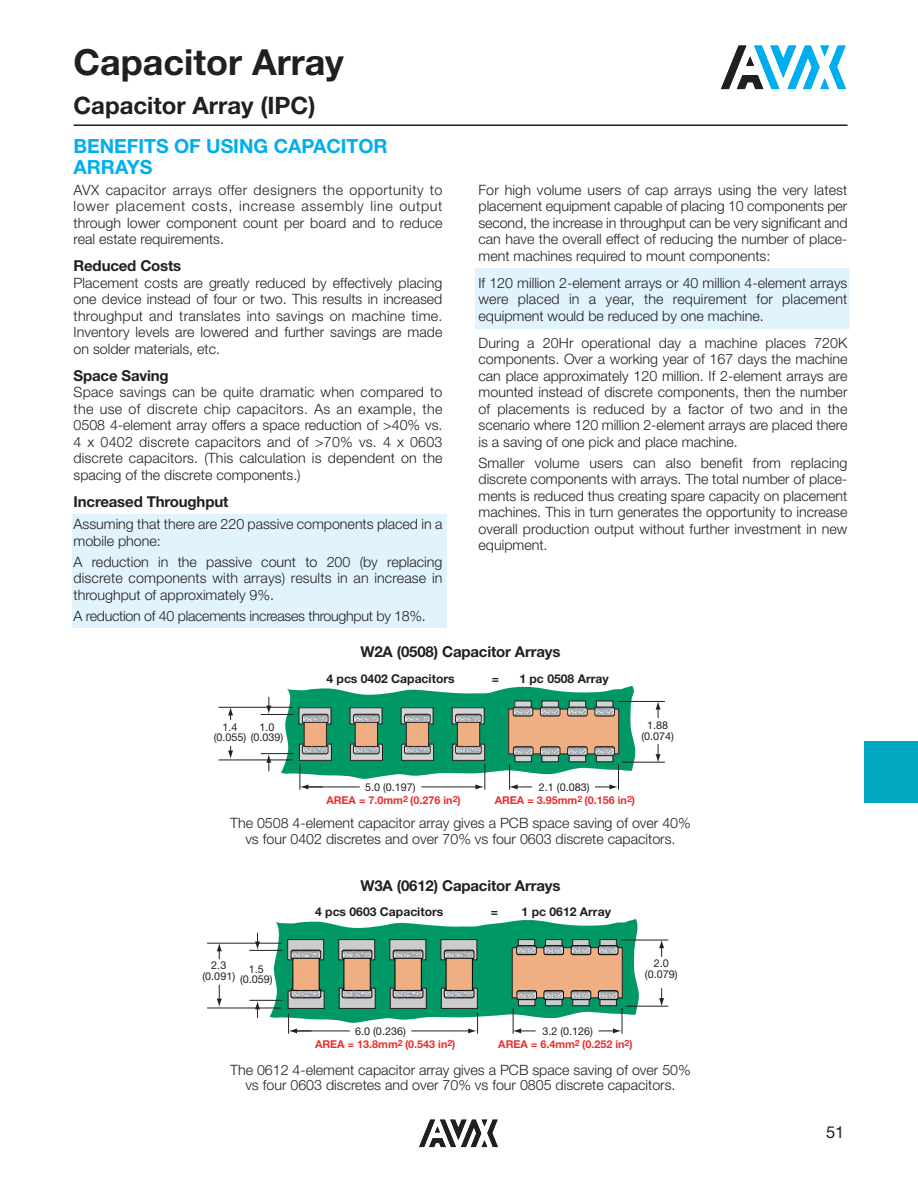
<style>
.page{position:relative;width:918px;height:1188px;background:#fff}
.page>*{position:absolute;margin:0;border:0;box-sizing:border-box;transform-origin:0 0}
.t1{font:700 36px "Helvetica Neue";color:#231f20}
.t2{font:700 24px "Helvetica Neue";color:#231f20}
.t3{font:700 19.5px/21px "Helvetica Neue";color:#00aeef}
.t4{font:16.5px "Helvetica Neue";color:#231f20}
.t5{font:700 15px "Helvetica Neue";letter-spacing:-.01em;color:#231f20}
.t6{font:300 14.25px/16.5px "Helvetica Neue";color:#231f20;text-align:justify}
.t7{font:300 14.25px "Helvetica Neue";letter-spacing:-.02em;color:#231f20}
.t8{font:700 12.15px "Helvetica Neue";color:#231f20}
.t9{font:10.8px/10.8px "Helvetica Neue";color:#231f20;text-align:center}
.t10{font:700 10.8px "Helvetica Neue";color:#eb2d2e}
</style>
<div class="page">
<div style="left:865px;top:741px;width:53px;height:61px;background:#00a8c2"></div>
<svg style="left:419px;top:1120px;width:79px;height:27px"></svg>
<svg style="left:721px;top:46px;width:125px;height:43px"></svg>
<hr style="left:74px;top:124px;width:773px;height:2px;background:#231f20">
<div style="left:476px;top:268px;width:374px;height:61px;background:#e1f4fd"></div>
<div style="left:72px;top:514px;width:375px;height:114px;background:#e1f4fd"></div>
<hr style="left:218px;top:707px;width:75px;height:1px;background:#231f20">
<hr style="left:261px;top:714px;width:33px;height:1px;background:#231f20">
<hr style="left:261px;top:753px;width:33px;height:1px;background:#231f20">
<hr style="left:218px;top:760px;width:75px;height:1px;background:#231f20">
<svg style="left:266px;top:697px;width:5px;height:17px"></svg>
<svg style="left:266px;top:754px;width:5px;height:17px"></svg>
<svg style="left:228px;top:746px;width:5px;height:13px"></svg>
<svg style="left:228px;top:707px;width:5px;height:13px"></svg>
<hr style="left:618px;top:701px;width:47px;height:1px;background:#231f20">
<hr style="left:623px;top:762px;width:42px;height:1px;background:#231f20">
<svg style="left:656px;top:744px;width:5px;height:19px"></svg>
<svg style="left:656px;top:701px;width:5px;height:17px"></svg>
<svg style="left:281px;top:686px;width:355px;height:104px"></svg>
<hr style="left:207px;top:943px;width:74px;height:1px;background:#231f20">
<hr style="left:249px;top:950px;width:33px;height:1px;background:#231f20">
<hr style="left:249px;top:1000px;width:33px;height:1px;background:#231f20">
<hr style="left:207px;top:1008px;width:74px;height:1px;background:#231f20">
<svg style="left:255px;top:933px;width:5px;height:17px"></svg>
<svg style="left:255px;top:1001px;width:5px;height:17px"></svg>
<svg style="left:217px;top:985px;width:5px;height:22px"></svg>
<svg style="left:217px;top:943px;width:5px;height:16px"></svg>
<hr style="left:621px;top:940px;width:47px;height:1px;background:#231f20">
<hr style="left:626px;top:1006px;width:42px;height:1px;background:#231f20">
<svg style="left:659px;top:988px;width:5px;height:19px"></svg>
<svg style="left:659px;top:940px;width:5px;height:17px"></svg>
<svg style="left:270px;top:919px;width:370px;height:115px"></svg>
<h1 class="t1" style="left:74px;top:49px;width:272px">Capacitor Array</h1>
<h2 class="t2" style="left:74px;top:97px;width:243px">Capacitor Array (IPC)</h2>
<h3 class="t3" style="left:74px;top:138px;width:316px">BENEFITS OF USING CAPACITOR<br>ARRAYS</h3>
<p class="t6" style="left:74px;top:183px;width:371px">AVX capacitor arrays offer designers the opportunity to lower placement costs, increase assembly line output through lower component count per board and to reduce real estate requirements.</p>
<p class="t5" style="left:74px;top:260px;width:109px">Reduced Costs</p>
<p class="t6" style="left:74px;top:276px;width:370px">Placement costs are greatly reduced by effectively placing one device instead of four or two. This results in increased throughput and translates into savings on machine time.<br>Inventory levels are lowered and further savings are made on solder materials, etc.</p>
<p class="t5" style="left:74px;top:370px;width:97px">Space Saving</p>
<p class="t6" style="left:74px;top:385px;width:371px">Space savings can be quite dramatic when compared to the use of discrete chip capacitors. As an example, the 0508 4-element array offers a space reduction of &gt;40% vs.<br>4 x 0402 discrete capacitors and of &gt;70% vs. 4 x 0603 discrete capacitors. (This calculation is dependent on the spacing of the discrete components.)</p>
<p class="t5" style="left:74px;top:496px;width:156px">Increased Throughput</p>
<p class="t6" style="left:74px;top:517px;width:370px">Assuming that there are 220 passive components placed in a mobile phone:</p>
<p class="t6" style="left:74px;top:555px;width:370px">A reduction in the passive count to 200 (by replacing discrete components with arrays) results in an increase in throughput of approximately 9%.</p>
<p class="t7" style="left:74px;top:610px;width:354px">A reduction of 40 placements increases throughput by 18%.</p>
<p class="t6" style="left:479px;top:183px;width:371px">For high volume users of cap arrays using the very latest placement equipment capable of placing 10 components per second, the increase in throughput can be very significant and can have the overall effect of reducing the number of place&shy;ment machines required to mount components:</p>
<p class="t6" style="left:479px;top:276px;width:371px">If 120 million 2-element arrays or 40 million 4-element arrays were placed in a year, the requirement for placement equipment would be reduced by one machine.</p>
<p class="t6" style="left:479px;top:336px;width:371px">During a 20Hr operational day a machine places 720K components. Over a working year of 167 days the machine can place approximately 120 million. If 2-element arrays are mounted instead of discrete components, then the number of placements is reduced by a factor of two and in the scenario where 120 million 2-element arrays are placed there is a saving of one pick and place machine.</p>
<p class="t6" style="left:479px;top:456px;width:370px">Smaller volume users can also benefit from replacing discrete components with arrays. The total number of place&shy;ments is reduced thus creating spare capacity on placement machines. This in turn generates the opportunity to increase overall production output without further investment in new equipment.</p>
<p class="t5" style="left:360px;top:646px;width:202px">W2A (0508) Capacitor Arrays</p>
<p class="t9" style="left:214px;top:723px;width:71px;text-align:left;text-indent:9px">1.4<br>(0.055) (0.039)</p>
<p class="t9" style="left:260px;top:723px;width:17px">1.0</p>
<p class="t8" style="left:326px;top:674px;width:130px">4 pcs 0402 Capacitors</p>
<p class="t8" style="left:492px;top:674px;width:9px">=</p>
<p class="t8" style="left:519px;top:674px;width:91px">1 pc 0508 Array</p>
<p class="t9" style="left:365px;top:783px;width:52px">5.0 (0.197)</p>
<p class="t9" style="left:539px;top:783px;width:52px">2.1 (0.083)</p>
<p class="t9" style="left:641px;top:721px;width:34px">1.88 (0.074)</p>
<p class="t10" style="left:326px;top:796px;width:136px">AREA = 7.0mm<sup>2</sup> (0.276 in<sup>2</sup>)</p>
<p class="t10" style="left:495px;top:796px;width:142px">AREA = 3.95mm<sup>2</sup> (0.156 in<sup>2</sup>)</p>
<p class="t6" style="left:230px;top:817px;width:462px;line-height:15.8px;text-align:center">The 0508 4-element capacitor array gives a PCB space saving of over 40% vs four 0402 discretes and over 70% vs four 0603 discrete capacitors.</p>
<p class="t5" style="left:360px;top:880px;width:202px">W3A (0612) Capacitor Arrays</p>
<p class="t9" style="left:203px;top:961px;width:34px">2.3 (0.091)</p>
<p class="t9" style="left:240px;top:964px;width:34px">1.5 (0.059)</p>
<p class="t8" style="left:315px;top:908px;width:130px">4 pcs 0603 Capacitors</p>
<p class="t8" style="left:491px;top:908px;width:9px">=</p>
<p class="t8" style="left:522px;top:908px;width:91px">1 pc 0612 Array</p>
<p class="t9" style="left:645px;top:959px;width:34px">2.0 (0.079)</p>
<p class="t9" style="left:355px;top:1027px;width:52px">6.0 (0.236)</p>
<p class="t9" style="left:542px;top:1027px;width:52px">3.2 (0.126)</p>
<p class="t10" style="left:315px;top:1040px;width:142px">AREA = 13.8mm<sup>2</sup> (0.543 in<sup>2</sup>)</p>
<p class="t10" style="left:498px;top:1040px;width:136px">AREA = 6.4mm<sup>2</sup> (0.252 in<sup>2</sup>)</p>
<p class="t6" style="left:230px;top:1063px;width:462px;line-height:15.8px;text-align:center">The 0612 4-element capacitor array gives a PCB space saving of over 50% vs four 0603 discretes and over 70% vs four 0805 discrete capacitors.</p>
<p class="t4" style="left:826px;top:1126px;width:20px">51</p>
</div>
